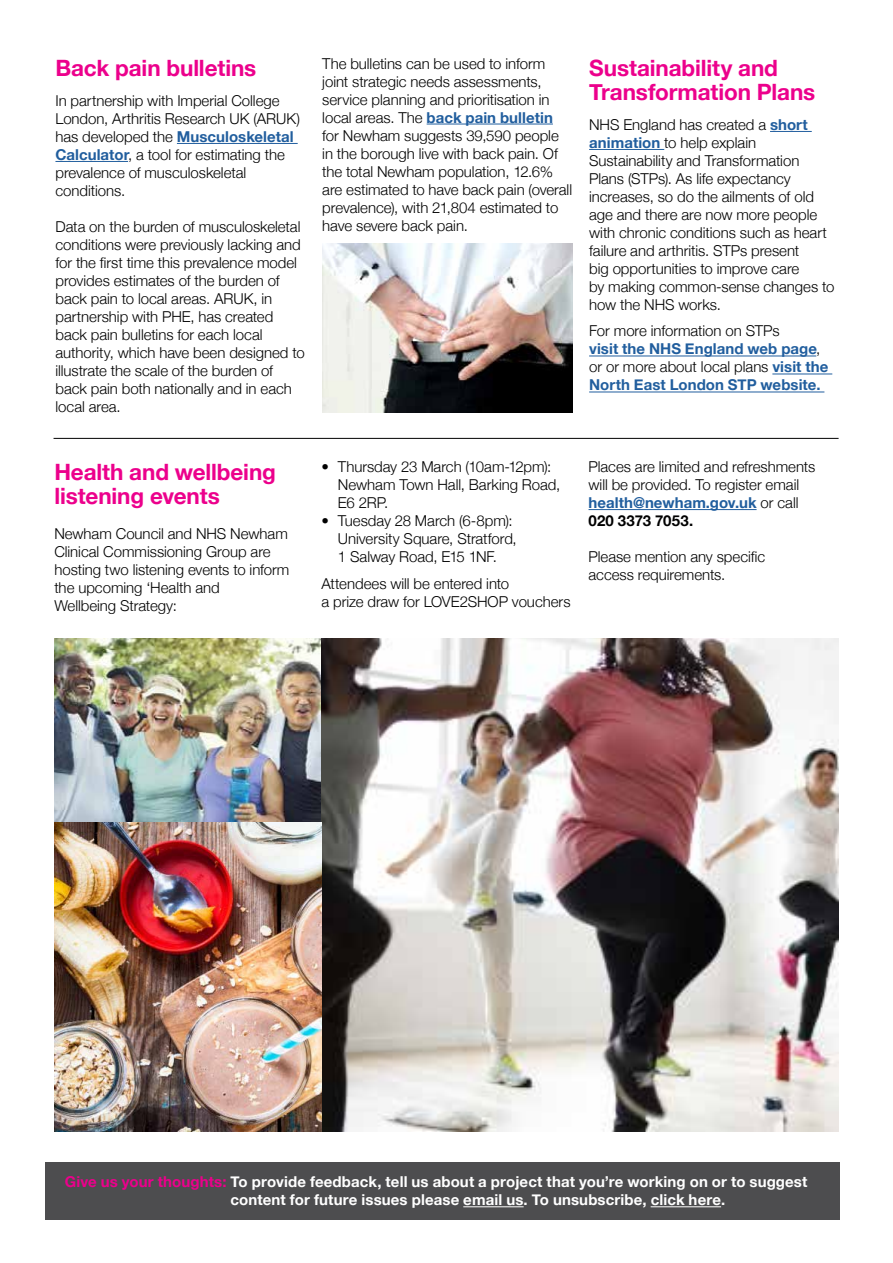
<style>
.page{position:relative;width:893px;height:1263px;background:#fff}
.page>*{position:absolute;margin:0;border:0;box-sizing:border-box;transform-origin:0 0}
.t1{font:700 22.5px/24px "Helvetica Neue";letter-spacing:-.005em;color:#ec008c}
.t2{font:300 15px/18px "Helvetica Neue";letter-spacing:-.005em;color:#000}
.t3{font:700 15px/18px "Helvetica Neue";letter-spacing:.01em;color:#fff}
.t4{font:700 15px/18px "Helvetica Neue";letter-spacing:.005em;color:#215e9e}
.s1{font-weight:700;color:#215e9e}
.s2{font-weight:300;color:#000}
.s3{font-weight:700}
.s4{color:#ec008c}
</style>
<div class="page">
<hr style="left:177px;top:143px;width:121px;height:1px;background:#215e9e">
<hr style="left:55px;top:161px;width:73px;height:1px;background:#215e9e">
<hr style="left:427px;top:124px;width:126px;height:1px;background:#215e9e">
<hr style="left:770px;top:131px;width:42px;height:1px;background:#215e9e">
<hr style="left:589px;top:149px;width:75px;height:1px;background:#215e9e">
<hr style="left:589px;top:356px;width:227px;height:1px;background:#215e9e">
<hr style="left:772px;top:374px;width:60px;height:1px;background:#215e9e">
<hr style="left:589px;top:392px;width:235px;height:1px;background:#215e9e">
<div style="left:46px;top:1162px;width:794px;height:57px;background:#4d4d4f"></div>
<hr style="left:463px;top:1206px;width:61px;height:1px;background:#fff">
<hr style="left:651px;top:1206px;width:70px;height:1px;background:#fff">
<hr style="left:54px;top:438px;width:785px;height:1px;background:#000">
<hr style="left:588px;top:509px;width:169px;height:1px;background:#215e9e">
<img style="left:54px;top:639px;width:785px;height:493px">
<img style="left:322px;top:243px;width:250px;height:169px">
<h1 class="t1" style="left:55px;top:57px;width:202px">Back pain bulletins</h1>
<p class="t2" style="left:55px;top:91px;width:246px">In partnership with Imperial College<br>London, Arthritis Research UK (ARUK) has developed the <span class="s1">Musculoskeletal<br>Calculator</span>, a tool for estimating the prevalence of musculoskeletal conditions.</p>
<p class="t2" style="left:55px;top:217px;width:251px">Data on the burden of musculoskeletal conditions were previously lacking and for the first time this prevalence model provides estimates of the burden of back pain to local areas. ARUK, in partnership with PHE, has created back pain bulletins for each local authority, which have been designed to illustrate the scale of the burden of back pain both nationally and in each local area.</p>
<p class="t2" style="left:322px;top:53px;width:251px">The bulletins can be used to inform joint strategic needs assessments, service planning and prioritisation in local areas. The <span class="s1">back pain bulletin </span>for Newham suggests 39,590 people in the borough live with back pain. Of the total Newham population, 12.6% are estimated to have back pain (overall prevalence), with 21,804 estimated to have severe back pain.</p>
<h1 class="t1" style="left:589px;top:57px;width:228px">Sustainability and<br>Transformation Plans</h1>
<p class="t2" style="left:589px;top:115px;width:247px">NHS England has created a <span class="s1">short animation</span> to help explain<br>Sustainability and Transformation<br>Plans (STPs). As life expectancy increases, so do the ailments of old age and there are now more people with chronic conditions such as heart failure and arthritis. STPs present<br>big opportunities to improve care<br>by making common-sense changes to how the NHS works.</p>
<p class="t4" style="left:589px;top:322px;width:241px"><span class="s2">For more information on STPs<br></span>visit the NHS England web page<span class="s2">, or or more about local plans</span> visit the<br>North East London STP website.</p>
<h1 class="t1" style="left:54px;top:460px;width:223px">Health and wellbeing listening events</h1>
<p class="t2" style="left:54px;top:523px;width:237px">Newham Council and NHS Newham<br>Clinical Commissioning Group are hosting two listening events to inform the upcoming ‘Health and<br>Wellbeing Strategy:</p>
<p class="t2" style="left:338px;top:457px;width:224px;text-indent:-16px">• Thursday 23 March (10am-12pm):<br>Newham Town Hall, Barking Road,<br>E6 2RP.</p>
<p class="t2" style="left:338px;top:511px;width:180px;text-indent:-16px">• Tuesday 28 March (6-8pm):<br>University Square, Stratford,<br>1 Salway Road, E15 1NF.</p>
<p class="t2" style="left:321px;top:573px;width:251px">Attendees will be entered into<br>a prize draw for LOVE2SHOP vouchers</p>
<p class="t2" style="left:588px;top:457px;width:228px">Places are limited and refreshments will be provided. To register email <span class="s1">health@newham.gov.uk</span> or call<br><span class="s3">020 3373 7053.</span></p>
<p class="t2" style="left:588px;top:547px;width:178px">Please mention any specific access requirements.</p>
<p class="t3" style="left:231px;top:1173px;width:578px;text-indent:-166px"><span class="s4">Give us your thoughts:</span> To provide feedback, tell us about a project that you’re working on or to suggest content for future issues please email us. To unsubscribe, click here.</p>
</div>
